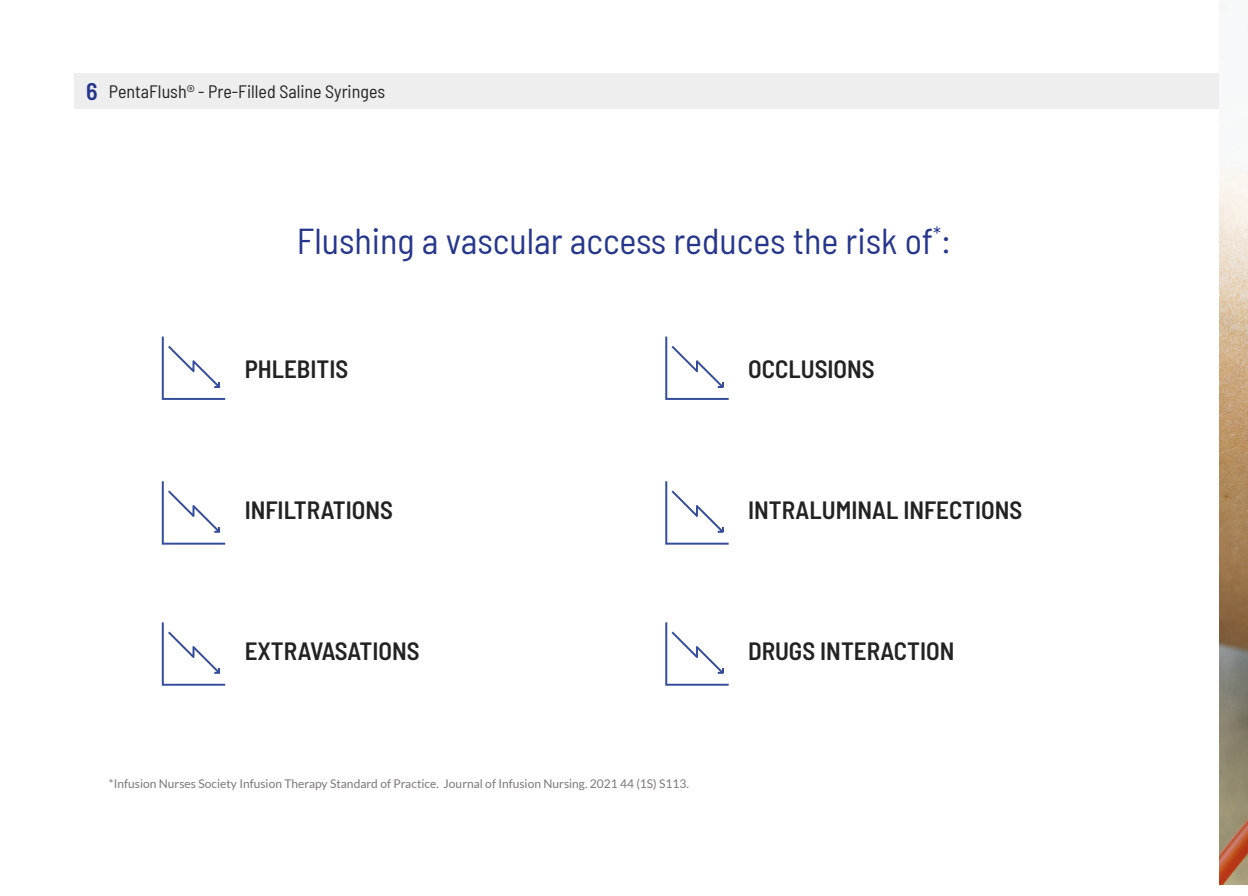
<style>
.page{position:relative;width:1248px;height:896px;background:#fff}
.page>*{position:absolute;margin:0;border:0;box-sizing:border-box;transform-origin:0 0}
.Titolo_rosso{font:semi-condensed 36px "Barlow";color:#26368c}
.Titolo_2_nero{font:600 semi-condensed 25px "Barlow";color:#222223}
.t1{font:semi-condensed 18px "Barlow";color:#222223}
.Paragrafo{font:12px "Lato";color:#7c787a}
.s1{font-weight:600;font-size:24px;color:#26368c}
</style>
<div class="page">
<div style="left:74px;top:74px;width:1145px;height:35px;background:#eee"></div>
<svg style="left:162px;top:336px;width:63px;height:64px"></svg>
<svg style="left:665px;top:336px;width:63px;height:64px"></svg>
<svg style="left:162px;top:481px;width:63px;height:64px"></svg>
<svg style="left:665px;top:481px;width:63px;height:64px"></svg>
<svg style="left:162px;top:622px;width:63px;height:64px"></svg>
<svg style="left:665px;top:622px;width:63px;height:64px"></svg>
<img style="left:1219px;top:3px;width:28px;height:881px">
<p class="t1" style="left:86px;top:79px;width:300px"><span class="s1">6</span> PentaFlush® - Pre-Filled Saline Syringes</p>
<p class="Titolo_rosso" style="left:297px;top:215px;width:655px">Flushing a vascular access reduces the risk of<sup>*</sup>:</p>
<p class="Titolo_2_nero" style="left:245px;top:351px;width:105px">PHLEBITIS</p>
<p class="Titolo_2_nero" style="left:748px;top:351px;width:128px">OCCLUSIONS</p>
<p class="Titolo_2_nero" style="left:245px;top:492px;width:150px">INFILTRATIONS</p>
<p class="Titolo_2_nero" style="left:748px;top:492px;width:276px">INTRALUMINAL INFECTIONS</p>
<p class="Titolo_2_nero" style="left:245px;top:633px;width:176px">EXTRAVASATIONS</p>
<p class="Titolo_2_nero" style="left:748px;top:633px;width:208px">DRUGS INTERACTION</p>
<p class="Paragrafo" style="left:109px;top:776px;width:581px">*Infusion Nurses Society Infusion Therapy Standard of Practice. Journal of Infusion Nursing. 2021 44 (1S) S113.</p>
</div>
